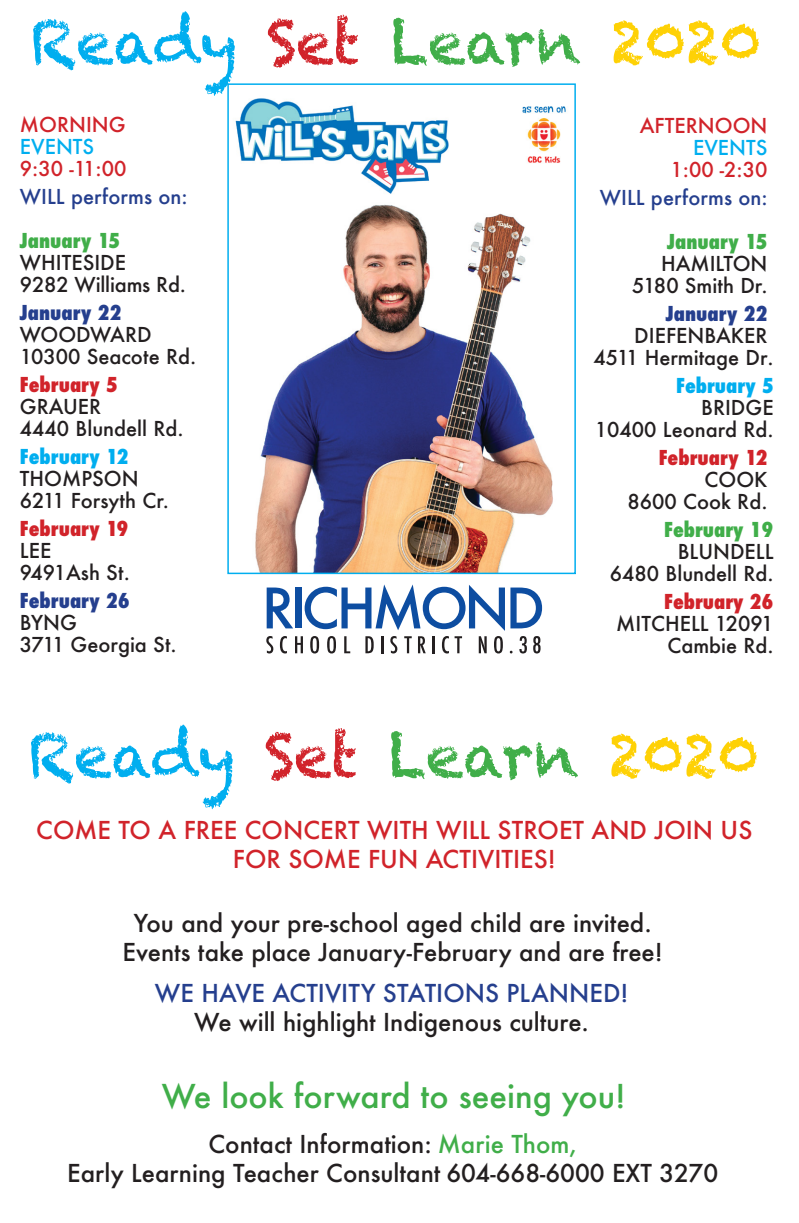
<style>
.page{position:relative;width:799px;height:1223px;background:#fff}
.page>*{position:absolute;margin:0;border:0;box-sizing:border-box;transform-origin:0 0}
.t1{font:60px "Chalkduster";color:#00aeef}
.t2{font:500 32px "Futura";color:#40ae49}
.t3{font:500 24px "Futura";color:#231f20}
.t4{font:500 24px/28.8px "Futura";color:#d1232a;text-align:center}
.t5{font:500 24px "Futura";color:#253f8e}
.t6{font:500 20px/22.2px "Futura";color:#231f20;text-align:right}
.t7{font:500 20px "Futura";color:#d1232a}
.t8{font:500 20px "Futura";color:#253f8e}
.t9{font:800 condensed 20px "Futura";color:#d1232a}
.t10{font:800 condensed 20px "Futura";color:#253f8e}
.t11{font:800 condensed 20px "Futura";color:#40ae49}
.t12{font:500 20px "Futura";color:#00aeef}
.t13{font:800 condensed 20px "Futura";color:#00aeef}
.s1{color:#d1232a}
.s2{color:#40ae49}
.s3{color:#fed105}
.s4{font-weight:800;font-stretch:condensed;color:#00aeef}
.s5{font-weight:800;font-stretch:condensed;color:#40ae49}
.s6{font-weight:800;font-stretch:condensed;color:#d1232a}
</style>
<div class="page">
<svg style="left:266px;top:584px;width:276px;height:69px"></svg>
<img style="left:235px;top:98px;width:331px;height:473px">
<div style="left:227px;top:83px;width:348px;height:491px;border:2px solid #00aeef"></div>
<p class="t1" style="left:30px;top:7px;width:732px">Ready <span class="s1">Set</span> <span class="s2">Learn</span> <span class="s3">2020</span></p>
<p class="t7" style="left:20px;top:111px;width:107px">MORNING</p>
<p class="t12" style="left:20px;top:133px;width:76px">EVENTS</p>
<p class="t7" style="left:20px;top:155px;width:108px">9:30 -11:00</p>
<p class="t8" style="left:20px;top:183px;width:169px">WILL performs on:</p>
<p class="t11" style="left:20px;top:227px;width:102px">January 15</p>
<p class="t6" style="left:20px;top:252px;width:108px">WHITESIDE</p>
<p class="t6" style="left:20px;top:274px;width:168px">9282 Williams Rd.</p>
<p class="t10" style="left:20px;top:299px;width:103px">January 22</p>
<p class="t6" style="left:20px;top:324px;width:133px">WOODWARD</p>
<p class="t6" style="left:20px;top:346px;width:178px">10300 Seacote Rd.</p>
<p class="t9" style="left:20px;top:371px;width:99px">February 5</p>
<p class="t6" style="left:20px;top:396px;width:83px">GRAUER</p>
<p class="t6" style="left:20px;top:418px;width:165px">4440 Blundell Rd.</p>
<p class="t13" style="left:20px;top:443px;width:110px">February 12</p>
<p class="t6" style="left:20px;top:468px;width:120px">THOMPSON</p>
<p class="t6" style="left:20px;top:490px;width:151px">6211 Forsyth Cr.</p>
<p class="t9" style="left:20px;top:515px;width:110px">February 19</p>
<p class="t6" style="left:20px;top:540px;width:33px">LEE</p>
<p class="t6" style="left:20px;top:562px;width:111px">9491Ash St.</p>
<p class="t10" style="left:20px;top:587px;width:111px">February 26</p>
<p class="t6" style="left:20px;top:612px;width:58px">BYNG</p>
<p class="t6" style="left:20px;top:634px;width:158px">3711 Georgia St.</p>
<p class="t7" style="left:639px;top:112px;width:129px">AFTERNOON</p>
<p class="t12" style="left:693px;top:134px;width:76px">EVENTS</p>
<p class="t7" style="left:670px;top:156px;width:98px">1:00 -2:30</p>
<p class="t8" style="left:600px;top:184px;width:169px">WILL performs on:</p>
<p class="t11" style="left:667px;top:228px;width:102px">January 15</p>
<p class="t6" style="left:661px;top:252px;width:108px">HAMILTON</p>
<p class="t6" style="left:632px;top:274px;width:137px">5180 Smith Dr.</p>
<p class="t10" style="left:665px;top:300px;width:103px">January 22</p>
<p class="t6" style="left:634px;top:324px;width:135px">DIEFENBAKER</p>
<p class="t6" style="left:593px;top:346px;width:181px">4511 Hermitage Dr.</p>
<p class="t6" style="left:595px;top:374px;width:180px"><span class="s4">February 5<br></span>BRIDGE<br>10400 Leonard Rd.</p>
<p class="t9" style="left:658px;top:444px;width:110px">February 12</p>
<p class="t6" style="left:704px;top:468px;width:64px">COOK</p>
<p class="t6" style="left:627px;top:490px;width:141px">8600 Cook Rd.</p>
<p class="t6" style="left:610px;top:518px;width:165px"><span class="s5">February 19<br></span>BLUNDELL<br>6480 Blundell Rd.</p>
<p class="t6" style="left:616px;top:590px;width:159px"><span class="s6">February 26<br></span>MITCHELL 12091<br>Cambie Rd.</p>
<p class="t1" style="left:28px;top:720px;width:732px">Ready <span class="s1">Set</span> <span class="s2">Learn</span> <span class="s3">2020</span></p>
<p class="t4" style="left:36px;top:816px;width:717px">COME TO A FREE CONCERT WITH WILL STROET AND JOIN US<br>FOR SOME FUN ACTIVITIES!</p>
<p class="t3" style="left:134px;top:907px;width:519px">You and your pre-school aged child are invited.</p>
<p class="t3" style="left:122px;top:935px;width:541px">Events take place January-February and are free!</p>
<p class="t5" style="left:155px;top:976px;width:475px">WE HAVE ACTIVITY STATIONS PLANNED!</p>
<p class="t3" style="left:194px;top:1005px;width:396px">We will highlight Indigenous culture.</p>
<p class="t2" style="left:162px;top:1074px;width:465px">We look forward to seeing you!</p>
<p class="t3" style="left:208px;top:1127px;width:370px">Contact Information: <span class="s2">Marie Thom,</span></p>
<p class="t3" style="left:67px;top:1156px;width:652px">Early Learning Teacher Consultant 604-668-6000 EXT 3270</p>
</div>
